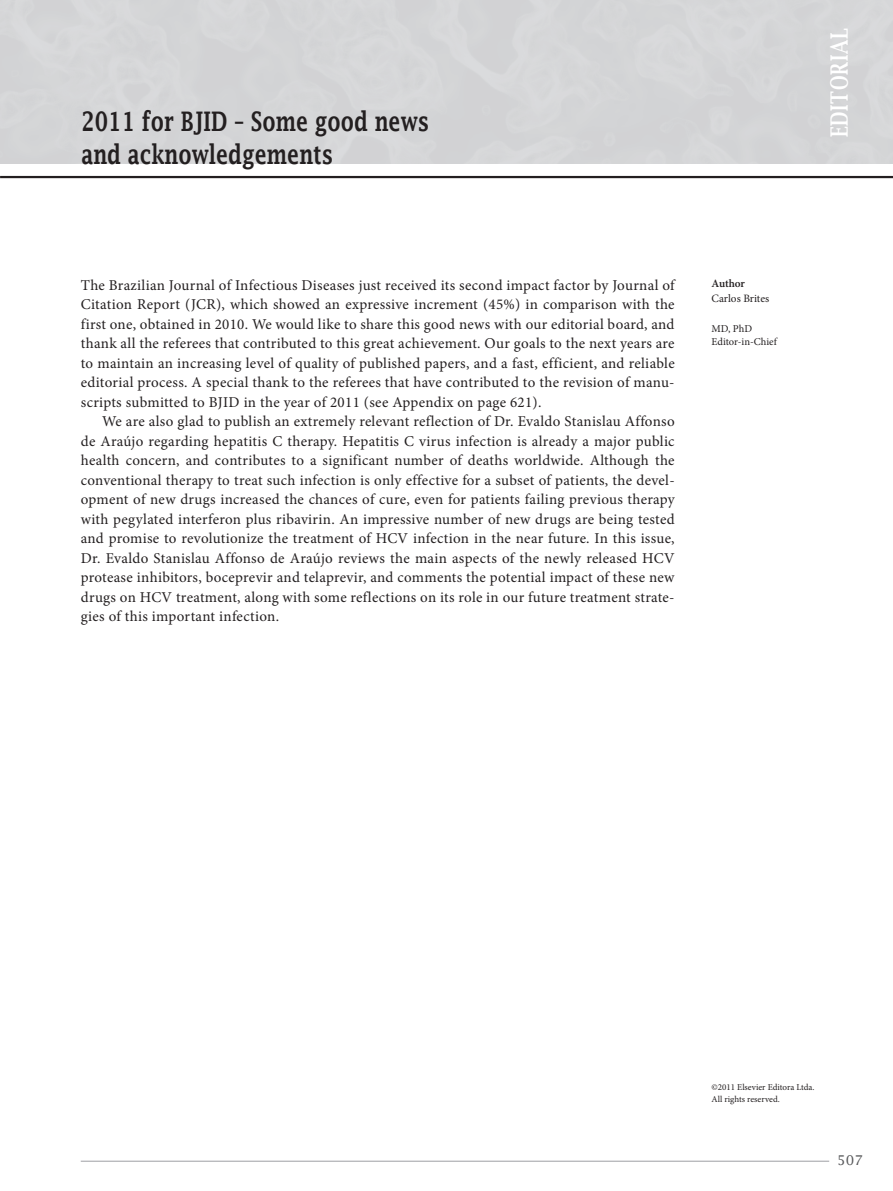
<style>
.page{position:relative;width:893px;height:1191px;background:#fff}
.page>*{position:absolute;margin:0;border:0;box-sizing:border-box;transform-origin:0 0}
.t1{font:600 27px/32.4px "Lucida Fax";color:#231f20;scale:.75 1}
.t2{font:600 24px "Lucida Bright";letter-spacing:.04em;color:#fff;scale:.75 1}
.t3{font:15px/19.5px "Minion Pro";letter-spacing:.02em;color:#231f20;text-align:justify}
.t4{font:13.5px "Lucida Fax";color:#57585a}
.t5{font:11.25px "Minion Pro";color:#231f20}
.t6{font:600 11.25px "Minion Pro";letter-spacing:-.01em;color:#231f20}
.t7{font:10.5px/12.6px "Minion Pro";color:#231f20}
.t8{font:9px/11.7px "Minion Pro";color:#231f20}
</style>
<div class="page">
<hr style="left:0;top:176px;width:893px;height:2px;background:#231f20">
<hr style="left:81px;top:1160px;width:748px;height:1px;background:#a8a9ad">
<h1 class="t1" style="left:81px;top:105px;width:465px">2011 for BJID – Some good news and acknowledgements</h1>
<p class="t3" style="left:81px;top:275px;width:595px">The Brazilian Journal of Infectious Diseases just received its second impact factor by Journal of Citation Report (JCR), which showed an expressive increment (45%) in comparison with the first one, obtained in 2010. We would like to share this good news with our editorial board, and thank all the referees that contributed to this great achievement. Our goals to the next years are to maintain an increasing level of quality of published papers, and a fast, efficient, and reliable editorial process. A special thank to the referees that have contributed to the revision of manu&shy;scripts submitted to BJID in the year of 2011 (see Appendix on page 621).</p>
<p class="t3" style="left:81px;top:411px;width:595px;text-indent:21px">We are also glad to publish an extremely relevant reflection of Dr. Evaldo Stanislau Affonso de Araújo regarding hepatitis C therapy. Hepatitis C virus infection is already a major public health concern, and contributes to a significant number of deaths worldwide. Although the conventional therapy to treat such infection is only effective for a subset of patients, the devel&shy;opment of new drugs increased the chances of cure, even for patients failing previous therapy with pegylated interferon plus ribavirin. An impressive number of new drugs are being tested and promise to revolutionize the treatment of HCV infection in the near future. In this issue, Dr. Evaldo Stanislau Affonso de Araújo reviews the main aspects of the newly released HCV protease inhibitors, boceprevir and telaprevir, and comments the potential impact of these new drugs on HCV treatment, along with some reflections on its role in our future treatment strate&shy;gies of this important infection.</p>
<p class="t6" style="left:711px;top:276px;width:35px">Author</p>
<p class="t5" style="left:711px;top:291px;width:59px">Carlos Brites</p>
<p class="t7" style="left:711px;top:322px;width:67px">MD, PhD<br>Editor-in-Chief</p>
<h2 class="t2" style="left:825px;top:137px;width:146px;rotate:-90deg">EDITORIAL</h2>
<p class="t8" style="left:711px;top:1081px;width:104px">©2011 Elsevier Editora Ltda.<br>All rights reserved.</p>
<p class="t4" style="left:837px;top:1152px;width:27px">507</p>
</div>
